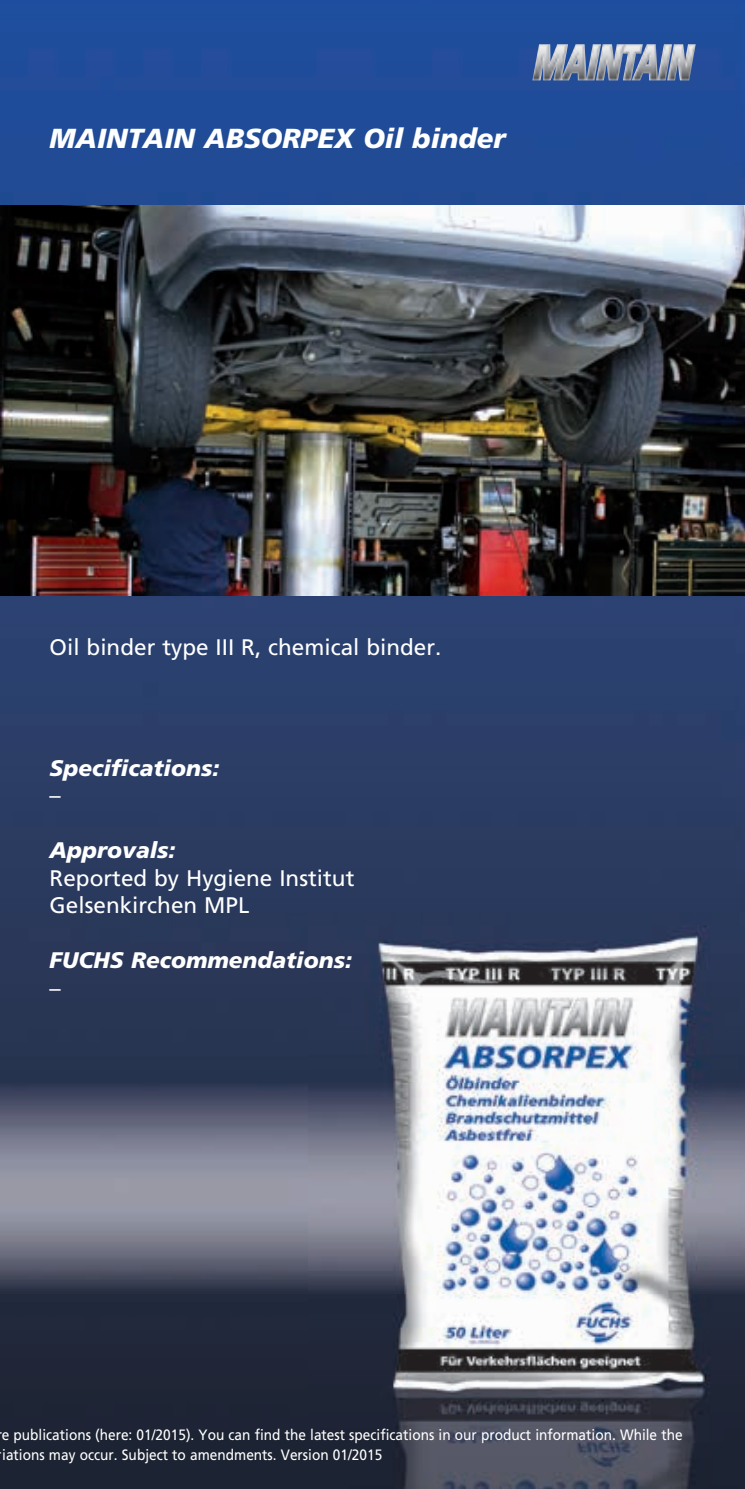
<style>
.page{position:relative;width:745px;height:1489px;background:#fff}
.page>*{position:absolute;margin:0;border:0;box-sizing:border-box;transform-origin:0 0}
.t1{font:italic 900 27.5px "Frutiger LT Std";color:#fff}
.t2{font:22.5px/27.5px "Frutiger LT Std";color:#fff}
.t3{font:italic 900 22.5px "Frutiger LT Std";color:#fff}
.t4{font:15px/20px "Frutiger LT Std";color:#fff;scale:.91 1}
</style>
<div class="page">
<img style="left:0;top:0;width:744px;height:1488px">
<img style="left:0;top:1083px;width:308px;height:209px">
<img style="left:0;top:206px;width:744px;height:389px">
<img style="left:532px;top:44px;width:163px;height:36px">
<img style="left:308px;top:912px;width:436px;height:576px">
<h1 class="t1" style="left:50px;top:122px;width:457px">MAINTAIN ABSORPEX Oil binder</h1>
<h2 class="t2" style="left:50px;top:633px;width:393px">Oil binder type III R, chemical binder.</h2>
<h2 class="t3" style="left:50px;top:754px;width:171px">Specifications:</h2>
<h2 class="t2" style="left:50px;top:781px;width:13px">–</h2>
<h2 class="t3" style="left:50px;top:836px;width:127px">Approvals:</h2>
<h2 class="t2" style="left:50px;top:864px;width:306px">Reported by Hygiene Institut<br>Gelsenkirchen MPL</h2>
<h2 class="t3" style="left:50px;top:946px;width:303px">FUCHS Recommendations:</h2>
<h2 class="t2" style="left:50px;top:974px;width:13px">–</h2>
<p class="t4" style="left:2px;top:1424px;width:749px">e publications (here: 01/2015). You can find the latest specifications in our product information. While the iations may occur. Subject to amendments. Version 01/2015</p>
</div>
